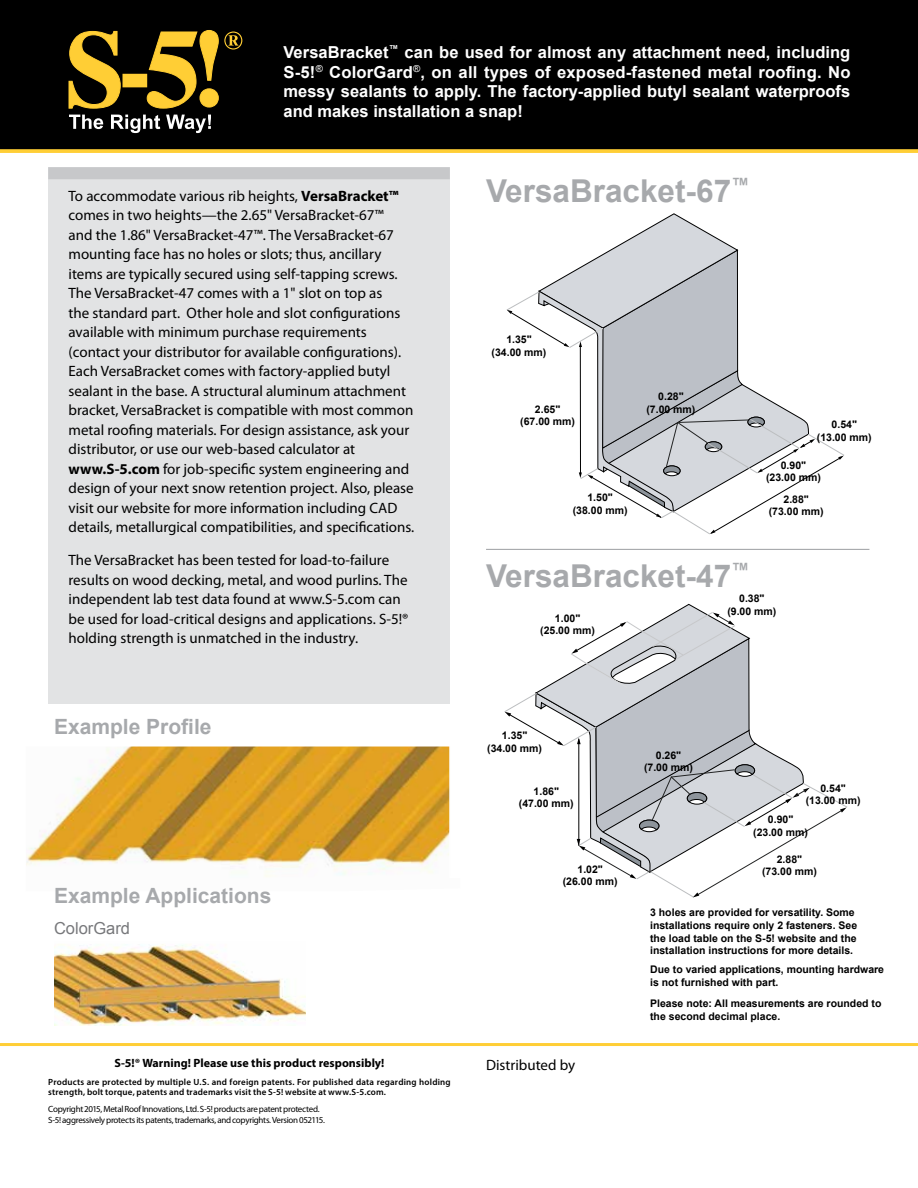
<style>
.page{position:relative;width:918px;height:1188px;background:#fff}
.page>*{position:absolute;margin:0;border:0;box-sizing:border-box;transform-origin:0 0}
.t1{font:700 31.5px "Arial";color:#a7a9ac}
.t2{font:700 21px "Arial";color:#a7a9ac}
.t3{font:700 16.5px/19.8px "Arial";color:#fff;text-align:justify}
.t4{font:16.5px "Arial";color:#77787b}
.t5{font:15px/19.5px "Myriad Pro";color:#000}
.t6{font:700 12px "Myriad Pro";color:#000}
.t7{font:700 10.5px/12.6px "Arial";color:#000;text-align:center}
.t8{font:600 9px/10.5px "Myriad Pro";letter-spacing:.02em;color:#000}
.t9{font:9px/10.5px "Myriad Pro";letter-spacing:-.035em;color:#000}
.s1{font-weight:700}
</style>
<div class="page">
<div style="left:48px;top:167px;width:402px;height:536px;background:#e2e3e4"></div>
<div style="left:48px;top:167px;width:402px;height:12px;background:#c7c8ca"></div>
<hr style="left:0;top:1043px;width:918px;height:3px;background:#ffce35">
<div style="left:0;top:0;width:918px;height:150px;background:#000"></div>
<svg style="left:0;top:149px;width:918px;height:4px;background:#f2c434"></svg>
<hr style="left:486px;top:549px;width:383px;height:1px;background:#a7a9ac">
<svg style="left:506px;top:213px;width:338px;height:322px"></svg>
<svg style="left:504px;top:603px;width:343px;height:295px"></svg>
<img style="left:54px;top:944px;width:251px;height:81px">
<img style="left:26px;top:747px;width:423px;height:130px">
<div style="left:765px;top:645px;width:70px;height:70px;background:#fff"></div>
<div style="left:746px;top:248px;width:70px;height:70px;background:#fff"></div>
<svg style="left:69px;top:115px;width:34px;height:14px"></svg>
<svg style="left:111px;top:115px;width:49px;height:18px"></svg>
<svg style="left:166px;top:115px;width:45px;height:18px"></svg>
<svg style="left:69px;top:31px;width:51px;height:77px"></svg>
<div style="left:123px;top:74px;width:24px;height:13px;background:#ffce35"></div>
<svg style="left:147px;top:30px;width:71px;height:78px"></svg>
<svg style="left:224px;top:32px;width:18px;height:18px"></svg>
<p class="t3" style="left:284px;top:43px;width:569px">VersaBracket<sup>™</sup> can be used for almost any attachment need, including S-5!<sup>®</sup> ColorGard<sup>®</sup>, on all types of exposed-fastened metal roofing. No messy sealants to apply. The factory-applied butyl sealant waterproofs and makes installation a snap!</p>
<p class="t5" style="left:69px;top:186px;width:347px">To accommodate various rib heights, <span class="s1">VersaBracket™ </span>comes in two heights—the 2.65" VersaBracket-67™<br>and the 1.86" VersaBracket-47™. The VersaBracket-67 mounting face has no holes or slots; thus, ancillary items are typically secured using self-tapping screws.<br>The VersaBracket-47 comes with a 1" slot on top as<br>the standard part. Other hole and slot configurations available with minimum purchase requirements (contact your distributor for available configurations).<br>Each VersaBracket comes with factory-applied butyl sealant in the base. A structural aluminum attachment bracket, VersaBracket is compatible with most common metal roofing materials. For design assistance, ask your distributor, or use our web-based calculator at <span class="s1">www.S-5.com</span> for job-specific system engineering and design of your next snow retention project. Also, please visit our website for more information including CAD details, metallurgical compatibilities, and specifications.</p>
<p class="t5" style="left:69px;top:550px;width:341px">The VersaBracket has been tested for load-to-failure results on wood decking, metal, and wood purlins. The independent lab test data found at www.S-5.com can be used for load-critical designs and applications. S-5!® holding strength is unmatched in the industry.</p>
<h2 class="t2" style="left:54px;top:713px;width:159px">Example Profile</h2>
<h2 class="t2" style="left:54px;top:882px;width:219px">Example Applications</h2>
<p class="t4" style="left:54px;top:917px;width:78px">ColorGard</p>
<h1 class="t1" style="left:486px;top:170px;width:265px">VersaBracket-67<sup>™</sup></h1>
<p class="t7" style="left:492px;top:333px;width:56px">1.35" (34.00 mm)</p>
<p class="t7" style="left:520px;top:403px;width:56px">2.65" (67.00 mm)</p>
<p class="t7" style="left:646px;top:390px;width:51px">0.28" (7.00 mm)</p>
<p class="t7" style="left:817px;top:419px;width:56px">0.54" (13.00 mm)</p>
<p class="t7" style="left:766px;top:459px;width:56px">0.90" (23.00 mm)</p>
<p class="t7" style="left:573px;top:492px;width:56px">1.50" (38.00 mm)</p>
<p class="t7" style="left:769px;top:493px;width:56px">2.88" (73.00 mm)</p>
<h1 class="t1" style="left:486px;top:555px;width:265px">VersaBracket-47<sup>™</sup></h1>
<p class="t7" style="left:540px;top:612px;width:56px">1.00" (25.00 mm)</p>
<p class="t7" style="left:487px;top:729px;width:56px">1.35" (34.00 mm)</p>
<p class="t7" style="left:519px;top:785px;width:56px">1.86" (47.00 mm)</p>
<p class="t7" style="left:727px;top:592px;width:51px">0.38" (9.00 mm)</p>
<p class="t7" style="left:644px;top:749px;width:51px">0.26" (7.00 mm)</p>
<p class="t7" style="left:806px;top:782px;width:56px">0.54" (13.00 mm)</p>
<p class="t7" style="left:753px;top:813px;width:56px">0.90" (23.00 mm)</p>
<p class="t7" style="left:563px;top:863px;width:56px">1.02" (26.00 mm)</p>
<p class="t7" style="left:762px;top:853px;width:56px">2.88" (73.00 mm)</p>
<p class="t7" style="left:650px;top:907px;width:209px;text-align:left">3 holes are provided for versatility. Some installations require only 2 fasteners. See the load table on the S-5! website and the installation instructions for more details.</p>
<p class="t7" style="left:650px;top:964px;width:235px;text-align:left">Due to varied applications, mounting hardware is not furnished with part.</p>
<p class="t7" style="left:650px;top:997px;width:233px;text-align:left">Please note: All measurements are rounded to the second decimal place.</p>
<p class="t6" style="left:115px;top:1056px;width:271px">S-5!® Warning! Please use this product responsibly!</p>
<p class="t5" style="left:486px;top:1055px;width:91px">Distributed by</p>
<p class="t8" style="left:48px;top:1076px;width:404px">Products are protected by multiple U.S. and foreign patents. For published data regarding holding strength, bolt torque, patents and trademarks visit the S-5! website at www.S-5.com.</p>
<p class="t9" style="left:48px;top:1104px;width:278px">Copyright 2015, Metal Roof Innovations, Ltd. S-5! products are patent protected.<br>S-5! aggressively protects its patents, trademarks, and copyrights. Version 052115.</p>
</div>
